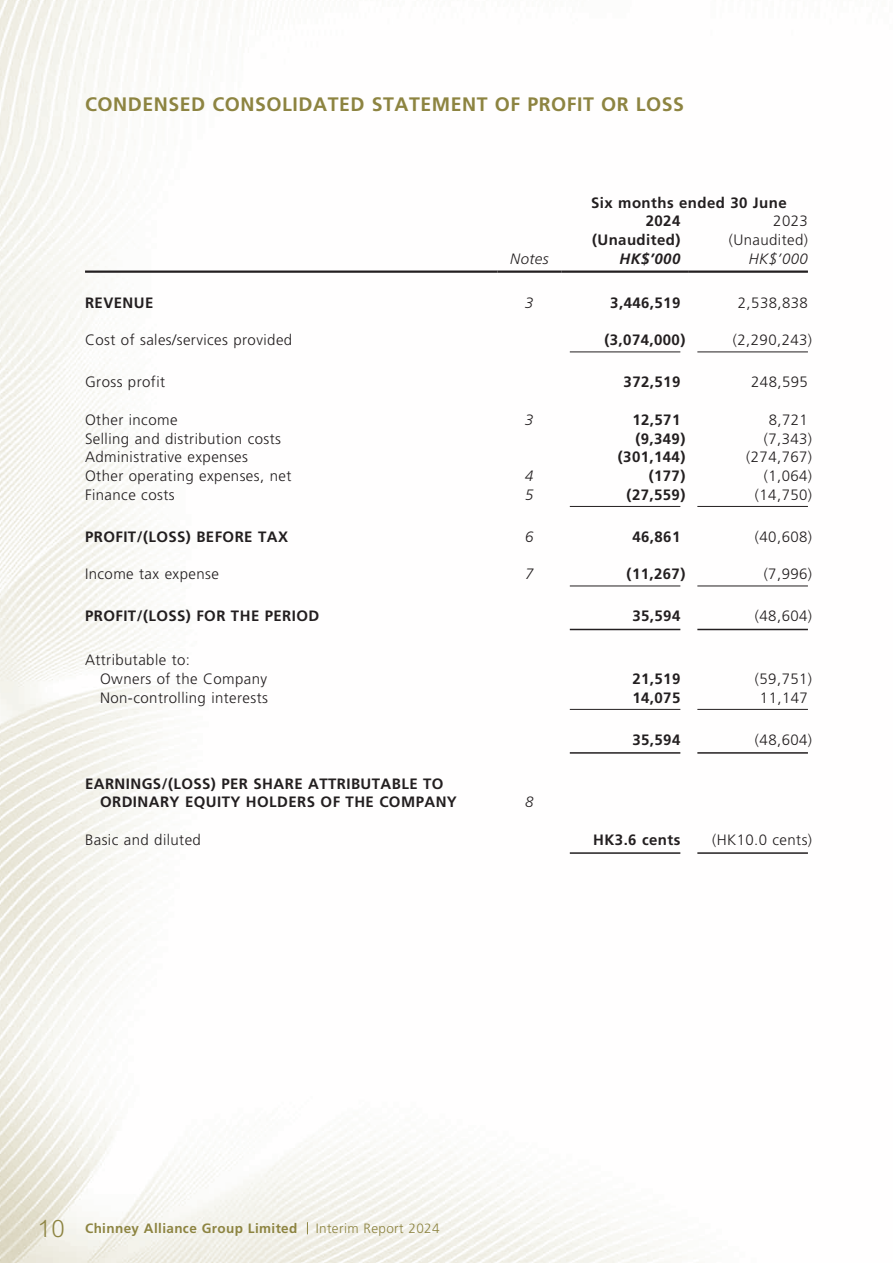
<style>
.page{position:relative;width:893px;height:1263px;background:#fff}
.page>*{position:absolute;margin:0;border:0;box-sizing:border-box;transform-origin:0 0}
.t1{font:700 19.5px "Frutiger LT Std";letter-spacing:.03em;color:#8d8441}
.t2{font:300 15px/18.8px "Frutiger LT Std";letter-spacing:.03em;color:#231f20}
.t3{font:700 15px/18.8px "Frutiger LT Std";letter-spacing:.03em;color:#231f20}
.t4{font:italic 300 15px "Frutiger LT Std";letter-spacing:.03em;color:#231f20}
.t5{font:italic 700 15px "Frutiger LT Std";color:#231f20}
.t6{font:700 13.5px "Frutiger LT Std";letter-spacing:.03em;color:#8d8441}
.t7{font:300 13.5px "Frutiger LT Std";letter-spacing:.03em;color:#8d8441}
.s1{font-family:"M Hei HK";font-weight:300;font-size:24px}
</style>
<div class="page">
<img style="left:0;top:0;width:808px;height:1263px">
<svg style="left:307px;top:1222px;width:1px;height:12px"></svg>
<hr style="left:85px;top:270px;width:412px;height:3px;background:#231f20">
<hr style="left:497px;top:270px;width:64px;height:3px;background:#231f20">
<hr style="left:561px;top:270px;width:128px;height:3px;background:#231f20">
<hr style="left:689px;top:270px;width:119px;height:3px;background:#231f20">
<hr style="left:570px;top:351px;width:110px;height:1px;background:#231f20">
<hr style="left:697px;top:351px;width:111px;height:1px;background:#231f20">
<hr style="left:570px;top:506px;width:110px;height:1px;background:#231f20">
<hr style="left:697px;top:506px;width:111px;height:1px;background:#231f20">
<hr style="left:570px;top:586px;width:110px;height:1px;background:#231f20">
<hr style="left:697px;top:586px;width:111px;height:1px;background:#231f20">
<hr style="left:570px;top:629px;width:110px;height:1px;background:#231f20">
<hr style="left:697px;top:629px;width:111px;height:1px;background:#231f20">
<hr style="left:570px;top:709px;width:110px;height:1px;background:#231f20">
<hr style="left:697px;top:709px;width:111px;height:1px;background:#231f20">
<hr style="left:570px;top:752px;width:110px;height:2px;background:#231f20">
<hr style="left:697px;top:752px;width:111px;height:2px;background:#231f20">
<hr style="left:570px;top:852px;width:110px;height:2px;background:#231f20">
<hr style="left:697px;top:852px;width:111px;height:2px;background:#231f20">
<h1 class="t1" style="left:85px;top:93px;width:600px">CONDENSED CONSOLIDATED STATEMENT OF PROFIT OR LOSS</h1>
<p class="t3" style="left:646px;top:193px;width:142px;text-indent:-55px">Six months ended 30 June<br>2024</p>
<p class="t2" style="left:773px;top:212px;width:36px">2023</p>
<p class="t3" style="left:592px;top:231px;width:90px">(Unaudited)</p>
<p class="t2" style="left:729px;top:231px;width:81px">(Unaudited)</p>
<p class="t4" style="left:510px;top:250px;width:40px">Notes</p>
<p class="t5" style="left:619px;top:250px;width:62px">HK$’000</p>
<p class="t4" style="left:749px;top:250px;width:61px">HK$’000</p>
<p class="t3" style="left:85px;top:293px;width:70px">REVENUE</p>
<p class="t4" style="left:525px;top:294px;width:10px">3</p>
<p class="t3" style="left:610px;top:293px;width:72px">3,446,519</p>
<p class="t2" style="left:738px;top:293px;width:72px">2,538,838</p>
<p class="t2" style="left:85px;top:331px;width:209px">Cost of sales/services provided</p>
<p class="t3" style="left:604px;top:331px;width:82px">(3,074,000)</p>
<p class="t2" style="left:733px;top:331px;width:81px">(2,290,243)</p>
<p class="t2" style="left:85px;top:373px;width:82px">Gross profit</p>
<p class="t3" style="left:624px;top:373px;width:58px">372,519</p>
<p class="t2" style="left:751px;top:373px;width:58px">248,595</p>
<p class="t2" style="left:85px;top:410px;width:94px">Other income</p>
<p class="t4" style="left:525px;top:411px;width:10px">3</p>
<p class="t3" style="left:632px;top:410px;width:49px">12,571</p>
<p class="t2" style="left:769px;top:410px;width:41px">8,721</p>
<p class="t2" style="left:85px;top:429px;width:197px">Selling and distribution costs</p>
<p class="t3" style="left:635px;top:429px;width:52px">(9,349)</p>
<p class="t2" style="left:764px;top:429px;width:50px">(7,343)</p>
<p class="t2" style="left:85px;top:448px;width:164px">Administrative expenses</p>
<p class="t3" style="left:618px;top:448px;width:69px">(301,144)</p>
<p class="t2" style="left:746px;top:448px;width:67px">(274,767)</p>
<p class="t2" style="left:85px;top:467px;width:208px">Other operating expenses, net</p>
<p class="t4" style="left:525px;top:467px;width:10px">4</p>
<p class="t3" style="left:649px;top:466px;width:38px">(177)</p>
<p class="t2" style="left:764px;top:467px;width:50px">(1,064)</p>
<p class="t2" style="left:85px;top:485px;width:91px">Finance costs</p>
<p class="t4" style="left:525px;top:486px;width:10px">5</p>
<p class="t3" style="left:627px;top:485px;width:60px">(27,559)</p>
<p class="t2" style="left:755px;top:485px;width:59px">(14,750)</p>
<p class="t3" style="left:85px;top:527px;width:205px">PROFIT/(LOSS) BEFORE TAX</p>
<p class="t4" style="left:525px;top:528px;width:10px">6</p>
<p class="t3" style="left:632px;top:527px;width:49px">46,861</p>
<p class="t2" style="left:755px;top:527px;width:59px">(40,608)</p>
<p class="t2" style="left:85px;top:565px;width:135px">Income tax expense</p>
<p class="t4" style="left:525px;top:565px;width:10px">7</p>
<p class="t3" style="left:627px;top:565px;width:60px">(11,267)</p>
<p class="t2" style="left:764px;top:565px;width:50px">(7,996)</p>
<p class="t3" style="left:85px;top:607px;width:236px">PROFIT/(LOSS) FOR THE PERIOD</p>
<p class="t3" style="left:632px;top:607px;width:49px">35,594</p>
<p class="t2" style="left:755px;top:607px;width:59px">(48,604)</p>
<p class="t2" style="left:100px;top:651px;width:169px;text-indent:-15px">Attributable to:<br>Owners of the Company</p>
<p class="t3" style="left:632px;top:669px;width:49px">21,519</p>
<p class="t2" style="left:755px;top:670px;width:59px">(59,751)</p>
<p class="t2" style="left:100px;top:688px;width:170px">Non-controlling interests</p>
<p class="t3" style="left:632px;top:688px;width:49px">14,075</p>
<p class="t2" style="left:760px;top:688px;width:49px">11,147</p>
<p class="t3" style="left:632px;top:730px;width:49px">35,594</p>
<p class="t2" style="left:755px;top:730px;width:59px">(48,604)</p>
<p class="t3" style="left:100px;top:774px;width:358px;text-indent:-15px">EARNINGS/(LOSS) PER SHARE ATTRIBUTABLE TO<br>ORDINARY EQUITY HOLDERS OF THE COMPANY</p>
<p class="t4" style="left:525px;top:794px;width:10px">8</p>
<p class="t2" style="left:85px;top:830px;width:117px">Basic and diluted</p>
<p class="t3" style="left:593px;top:830px;width:89px">HK3.6 cents</p>
<p class="t2" style="left:712px;top:830px;width:102px">(HK10.0 cents)</p>
<p class="t6" style="left:38px;top:1220px;width:261px"><span class="s1">10</span> Chinney Alliance Group Limited</p>
<p class="t7" style="left:316px;top:1220px;width:125px">Interim Report 2024</p>
</div>
